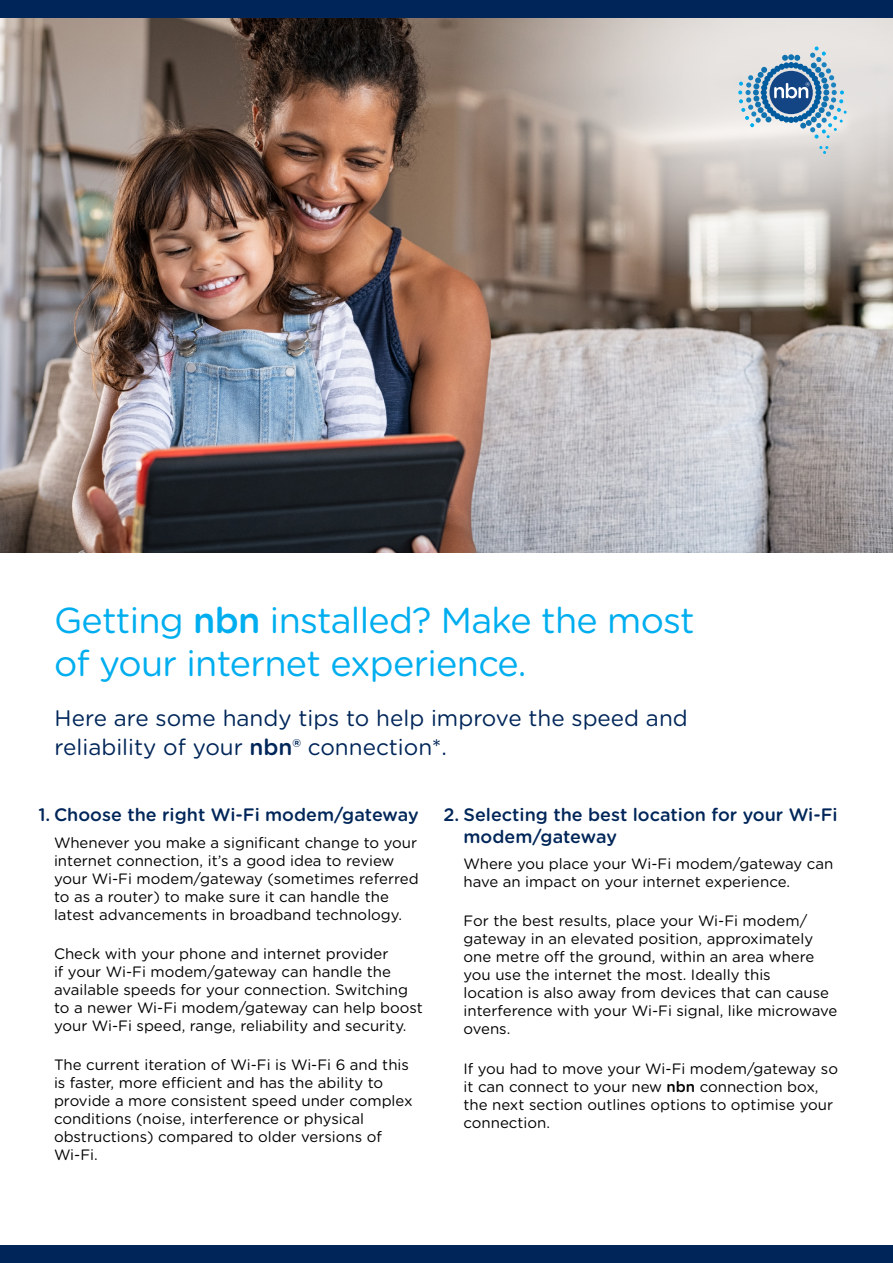
<style>
.page{position:relative;width:893px;height:1263px;background:#fff}
.page>*{position:absolute;margin:0;border:0;box-sizing:border-box;transform-origin:0 0}
.t1{font:36px/43.2px "Gotham Rounded";letter-spacing:-.02em;color:#00aeef}
.Body{font:22.5px/28.5px "Gotham Rounded";color:#002659}
.Header_1{font:500 18px/21.6px "Gotham Rounded";color:#002659}
.Body-2{font:15px/18px "Gotham Rounded";color:#000}
.s1{font-weight:500}
</style>
<div class="page">
<img style="left:0;top:17px;width:893px;height:536px">
<svg style="left:449px;top:17px;width:444px;height:274px;background:#b8ada5"></svg>
<div style="left:0;top:0;width:893px;height:17px;background:#002659"></div>
<div style="left:0;top:1246px;width:893px;height:17px;background:#002659"></div>
<svg style="left:819px;top:146px;width:9px;height:8px"></svg>
<svg style="left:738px;top:46px;width:109px;height:93px;background:#9db8cd"></svg>
<p class="t1" style="left:54px;top:597px;width:642px">Getting <span class="s1">nbn</span> installed? Make the most of your internet experience.</p>
<p class="Body" style="left:55px;top:703px;width:635px">Here are some handy tips to help improve the speed and reliability of your <span class="s1">nbn®</span> connection*.</p>
<p class="Header_1" style="left:38px;top:803px;width:382px">1. Choose the right Wi-Fi modem/gateway</p>
<p class="Body-2" style="left:54px;top:832px;width:366px">Whenever you make a significant change to your internet connection, it’s a good idea to review your Wi-Fi modem/gateway (sometimes referred to as a router) to make sure it can handle the latest advancements in broadband technology.</p>
<p class="Body-2" style="left:54px;top:944px;width:370px">Check with your phone and internet provider<br>if your Wi-Fi modem/gateway can handle the available speeds for your connection. Switching to a newer Wi-Fi modem/gateway can help boost your Wi-Fi speed, range, reliability and security.</p>
<p class="Body-2" style="left:54px;top:1055px;width:360px">The current iteration of Wi-Fi is Wi-Fi 6 and this is faster, more efficient and has the ability to provide a more consistent speed under complex conditions (noise, interference or physical obstructions) compared to older versions of Wi-Fi.</p>
<p class="Header_1" style="left:463px;top:803px;width:376px;text-indent:-20px">2. Selecting the best location for your Wi-Fi modem/gateway</p>
<p class="Body-2" style="left:463px;top:854px;width:371px">Where you place your Wi-Fi modem/gateway can have an impact on your internet experience.</p>
<p class="Body-2" style="left:463px;top:911px;width:375px">For the best results, place your Wi-Fi modem/ gateway in an elevated position, approximately one metre off the ground, within an area where you use the internet the most. Ideally this<br>location is also away from devices that can cause interference with your Wi-Fi signal, like microwave ovens.</p>
<p class="Body-2" style="left:463px;top:1059px;width:376px">If you had to move your Wi-Fi modem/gateway so it can connect to your new <span class="s1">nbn</span> connection box, the next section outlines options to optimise your connection.</p>
</div>
